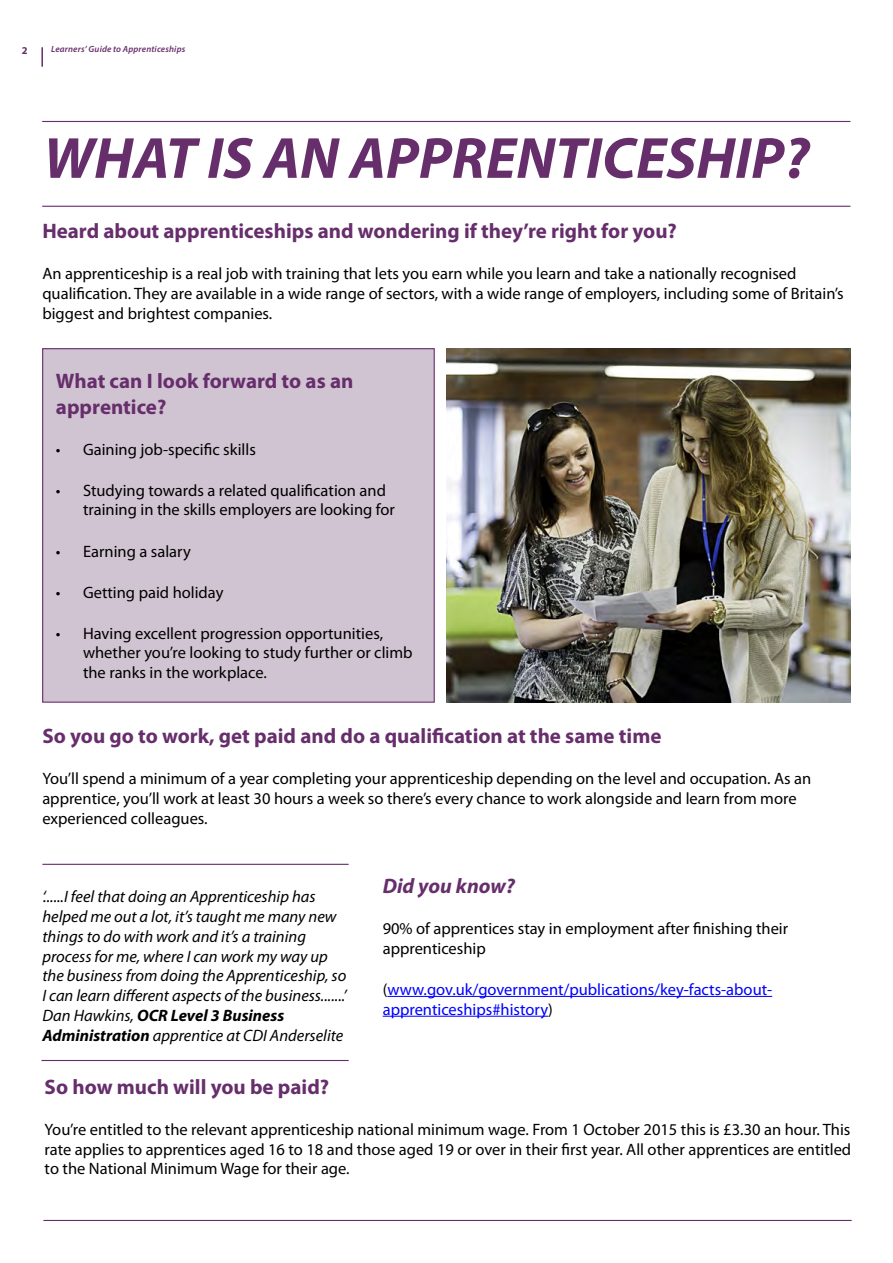
<style>
.page{position:relative;width:893px;height:1263px;background:#fff}
.page>*{position:absolute;margin:0;border:0;box-sizing:border-box;transform-origin:0 0}
.t1{font:italic 700 58.5px "Myriad Pro";color:#672e6c}
.Sub_head{font:700 21px/25.2px "Myriad Pro";color:#672e6c}
.Sub_head-2{font:italic 700 21px "Myriad Pro";color:#672e6c}
.Body{font:16.5px/19.8px "Myriad Pro";color:#000}
.Body-2{font:italic 16.5px/19.8px "Myriad Pro";color:#000}
.Body-3{font:16.5px/19.8px "Myriad Pro";color:#00f}
.SUBJECT{font:700 10.5px "Myriad Pro";color:#672e6c}
.t2{font:italic 600 9px "Myriad Pro";letter-spacing:.02em;color:#672e6c}
.s1{font-weight:700}
.s2{color:#000}
</style>
<div class="page">
<hr style="left:41px;top:47px;width:2px;height:20px;background:#672e6c">
<hr style="left:42px;top:206px;width:808px;height:1px;background:#672e6c">
<hr style="left:43px;top:1220px;width:809px;height:1px;background:#672e6c">
<div style="left:43px;top:349px;width:391px;height:353px;background:#d1c4d2"></div>
<div style="left:42px;top:348px;width:393px;height:355px;border:1px solid #672e6c"></div>
<img style="left:446px;top:348px;width:404px;height:355px">
<hr style="left:387px;top:996px;width:385px;height:1px;background:#00f">
<hr style="left:383px;top:1016px;width:165px;height:1px;background:#00f">
<hr style="left:42px;top:864px;width:307px;height:1px;background:#672e6c">
<hr style="left:41px;top:1060px;width:308px;height:1px;background:#672e6c">
<hr style="left:42px;top:121px;width:808px;height:1px;background:#672e6c">
<h4 class="SUBJECT" style="left:22px;top:44px;width:7px">2</h4>
<p class="t2" style="left:51px;top:44px;width:136px">Learners’ Guide to Apprenticeships</p>
<p class="t1" style="left:44px;top:120px;width:767px">WHAT IS AN APPRENTICESHIP?</p>
<p class="Sub_head" style="left:42px;top:218px;width:636px">Heard about apprenticeships and wondering if they’re right for you?</p>
<p class="Body" style="left:42px;top:263px;width:803px">An apprenticeship is a real job with training that lets you earn while you learn and take a nationally recognised qualification. They are available in a wide range of sectors, with a wide range of employers, including some of Britain’s biggest and brightest companies.</p>
<p class="Sub_head" style="left:56px;top:368px;width:299px">What can I look forward to as an apprentice?</p>
<p class="Body" style="left:56px;top:439px;width:201px">• Gaining job-specific skills</p>
<p class="Body" style="left:83px;top:480px;width:313px;text-indent:-27px">• Studying towards a related qualification and training in the skills employers are looking for</p>
<p class="Body" style="left:56px;top:541px;width:136px">• Earning a salary</p>
<p class="Body" style="left:56px;top:582px;width:169px">• Getting paid holiday</p>
<p class="Body" style="left:83px;top:623px;width:331px;text-indent:-27px">• Having excellent progression opportunities, whether you’re looking to study further or climb the ranks in the workplace.</p>
<p class="Sub_head" style="left:42px;top:723px;width:621px">So you go to work, get paid and do a qualification at the same time</p>
<p class="Body" style="left:42px;top:768px;width:770px">You’ll spend a minimum of a year completing your apprenticeship depending on the level and occupation. As an apprentice, you’ll work at least 30 hours a week so there’s every chance to work alongside and learn from more experienced colleagues.</p>
<p class="Body-2" style="left:42px;top:886px;width:306px">‘......I feel that doing an Apprenticeship has helped me out a lot, it’s taught me many new things to do with work and it’s a training process for me, where I can work my way up the business from doing the Apprenticeship, so I can learn different aspects of the business.......’ Dan Hawkins, <span class="s1">OCR Level 3 Business Administration</span> apprentice at CDI Anderselite</p>
<p class="Sub_head-2" style="left:383px;top:872px;width:134px">Did you know?</p>
<p class="Body" style="left:383px;top:918px;width:407px">90% of apprentices stay in employment after finishing their apprenticeship</p>
<p class="Body-3" style="left:383px;top:979px;width:391px"><span class="s2">(</span>www.gov.uk/government/publications/key-facts-about&shy;apprenticeships#history<span class="s2">)</span></p>
<p class="Sub_head" style="left:45px;top:1073px;width:286px">So how much will you be paid?</p>
<p class="Body" style="left:45px;top:1119px;width:808px;text-align:justify">You’re entitled to the relevant apprenticeship national minimum wage. From 1 October 2015 this is £3.30 an hour. This rate applies to apprentices aged 16 to 18 and those aged 19 or over in their first year. All other apprentices are entitled to the National Minimum Wage for their age.</p>
</div>
